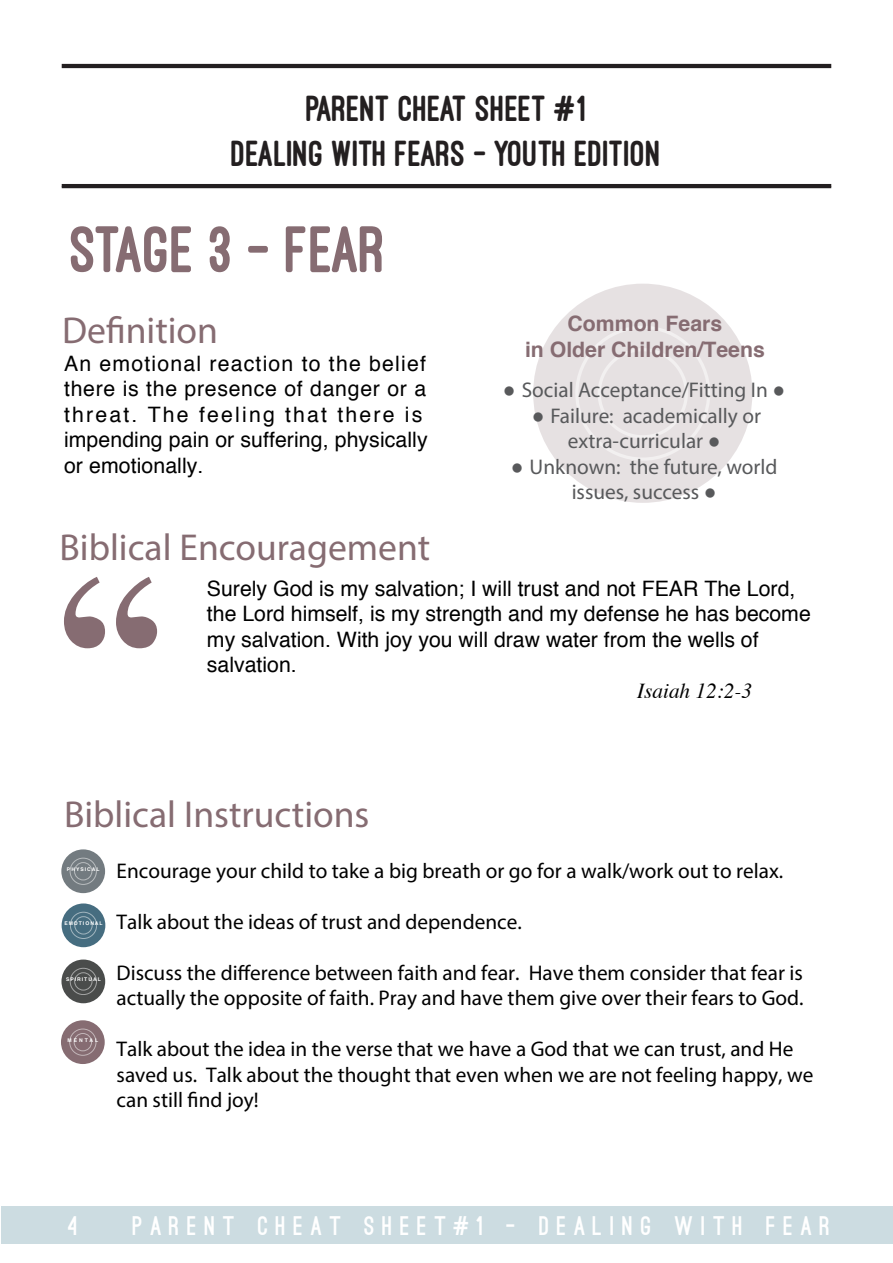
<style>
.page{position:relative;width:893px;height:1263px;background:#fff}
.page>*{position:absolute;margin:0;border:0;box-sizing:border-box;transform-origin:0 0}
.t1{font:800 68.1px "Ostrich Sans";letter-spacing:-.03em;color:#866c72}
.t2{font:37.5px "Myriad Pro";color:#866c72}
.t3{font:800 37.5px/45.2px "Ostrich Sans";color:#231f20;text-align:center}
.t4{font:900 25.5px "Ostrich Sans";letter-spacing:.3em;color:#fff}
.t5{font:21.3px/25.5px "Myriad Pro";color:#010101}
.t6{font:21.3px/25.5px "Helvetica";color:#010101}
.t7{font:21.3px/25.5px "Helvetica";letter-spacing:.035em;color:#010101}
.t8{font:21.3px/25.5px "Myriad Pro";color:#58595b;text-align:center}
.t9{font:700 21.3px/25.5px "Helvetica";color:#866c72;text-align:center}
.t10{font:italic 21.3px "Times";color:#010101}
.t11{font:700 5.1px "Helvetica";letter-spacing:.2em;color:#fff}
.s1{font-family:"Helvetica"}
</style>
<div class="page">
<div style="left:1px;top:1206px;width:892px;height:37px;background:#ccdce1"></div>
<hr style="left:62px;top:64px;width:769px;height:4px;background:#231f20">
<hr style="left:62px;top:184px;width:769px;height:4px;background:#231f20">
<div style="left:533px;top:284px;width:219px;height:219px;background:#e6e1e2;border-radius:50%"></div>
<div style="left:575px;top:326px;width:135px;height:135px;border:3px solid #fff;border-radius:50%"></div>
<div style="left:598px;top:348px;width:90px;height:90px;border:3px solid #fff;border-radius:50%"></div>
<div style="left:61px;top:959px;width:44px;height:44px;background:#4a4c4b;border-radius:50%"></div>
<div style="left:70px;top:968px;width:27px;height:27px;border:1px solid #fff;border-radius:50%"></div>
<div style="left:74px;top:972px;width:18px;height:18px;border:1px solid #fff;border-radius:50%"></div>
<div style="left:61px;top:1020px;width:44px;height:44px;background:#866c72;border-radius:50%"></div>
<div style="left:69px;top:1029px;width:27px;height:27px;border:1px solid #fff;border-radius:50%"></div>
<div style="left:74px;top:1033px;width:18px;height:18px;border:1px solid #fff;border-radius:50%"></div>
<div style="left:62px;top:903px;width:43px;height:44px;background:#466d80;border-radius:50%"></div>
<div style="left:70px;top:912px;width:27px;height:27px;border:1px solid #fff;border-radius:50%"></div>
<div style="left:74px;top:916px;width:18px;height:18px;border:1px solid #fff;border-radius:50%"></div>
<div style="left:61px;top:849px;width:44px;height:44px;background:#737b80;border-radius:50%"></div>
<div style="left:70px;top:858px;width:27px;height:27px;border:1px solid #fff;border-radius:50%"></div>
<div style="left:74px;top:862px;width:18px;height:18px;border:1px solid #fff;border-radius:50%"></div>
<svg style="left:64px;top:577px;width:41px;height:71px"></svg>
<svg style="left:116px;top:577px;width:41px;height:71px"></svg>
<h2 class="t3" style="left:232px;top:86px;width:431px">PARENT CHEAT SHEET #1<br>DEALING WITH FEARS - YOUTH EDITION</h2>
<h1 class="t1" style="left:71px;top:213px;width:317px">STAGE 3 - FEAR</h1>
<h2 class="t2" style="left:62px;top:307px;width:158px">Definition</h2>
<p class="t9" style="left:525px;top:313px;width:241px">Common Fears<br>in Older Children/Teens</p>
<p class="t8" style="left:503px;top:377px;width:284px"><span class="s1">●</span> Social Acceptance/Fitting In <span class="s1">●</span></p>
<p class="t8" style="left:532px;top:402px;width:231px"><span class="s1">●</span> Failure: academically or extra-curricular <span class="s1">●</span></p>
<p class="t8" style="left:511px;top:453px;width:268px"><span class="s1">●</span> Unknown: the future, world issues, success <span class="s1">●</span></p>
<p class="t7" style="left:64px;top:352px;width:365px">An emotional reaction to the belief there is the presence of danger or a threat. The feeling that there is impending pain or suffering, physically or emotionally.</p>
<h2 class="t2" style="left:60px;top:524px;width:372px">Biblical Encouragement</h2>
<p class="t6" style="left:207px;top:577px;width:605px">Surely God is my salvation; I will trust and not FEAR The Lord, the Lord himself, is my strength and my defense he has become my salvation. With joy you will draw water from the wells of salvation.</p>
<h2 class="t2" style="left:64px;top:791px;width:307px">Biblical Instructions</h2>
<p class="t10" style="left:637px;top:682px;width:117px">Isaiah 12:2-3</p>
<p class="t11" style="left:67px;top:867px;width:34px">PHYSICAL</p>
<p class="t11" style="left:64px;top:921px;width:40px">EMOTIONAL</p>
<p class="t11" style="left:66px;top:977px;width:36px">SPIRITUAL</p>
<p class="t11" style="left:68px;top:1038px;width:32px">MENTAL</p>
<p class="t5" style="left:117px;top:857px;width:668px">Encourage your child to take a big breath or go for a walk/work out to relax.</p>
<p class="t5" style="left:117px;top:908px;width:407px">Talk about the ideas of trust and dependence.</p>
<p class="t5" style="left:117px;top:959px;width:688px">Discuss the difference between faith and fear. Have them consider that fear is actually the opposite of faith. Pray and have them give over their fears to God.</p>
<p class="t5" style="left:117px;top:1036px;width:698px">Talk about the idea in the verse that we have a God that we can trust, and He saved us. Talk about the thought that even when we are not feeling happy, we can still find joy!</p>
<p class="t4" style="left:68px;top:1216px;width:11px">4</p>
<p class="t4" style="left:133px;top:1216px;width:699px">PARENT CHEAT SHEET#1 - DEALING WITH FEAR</p>
</div>
